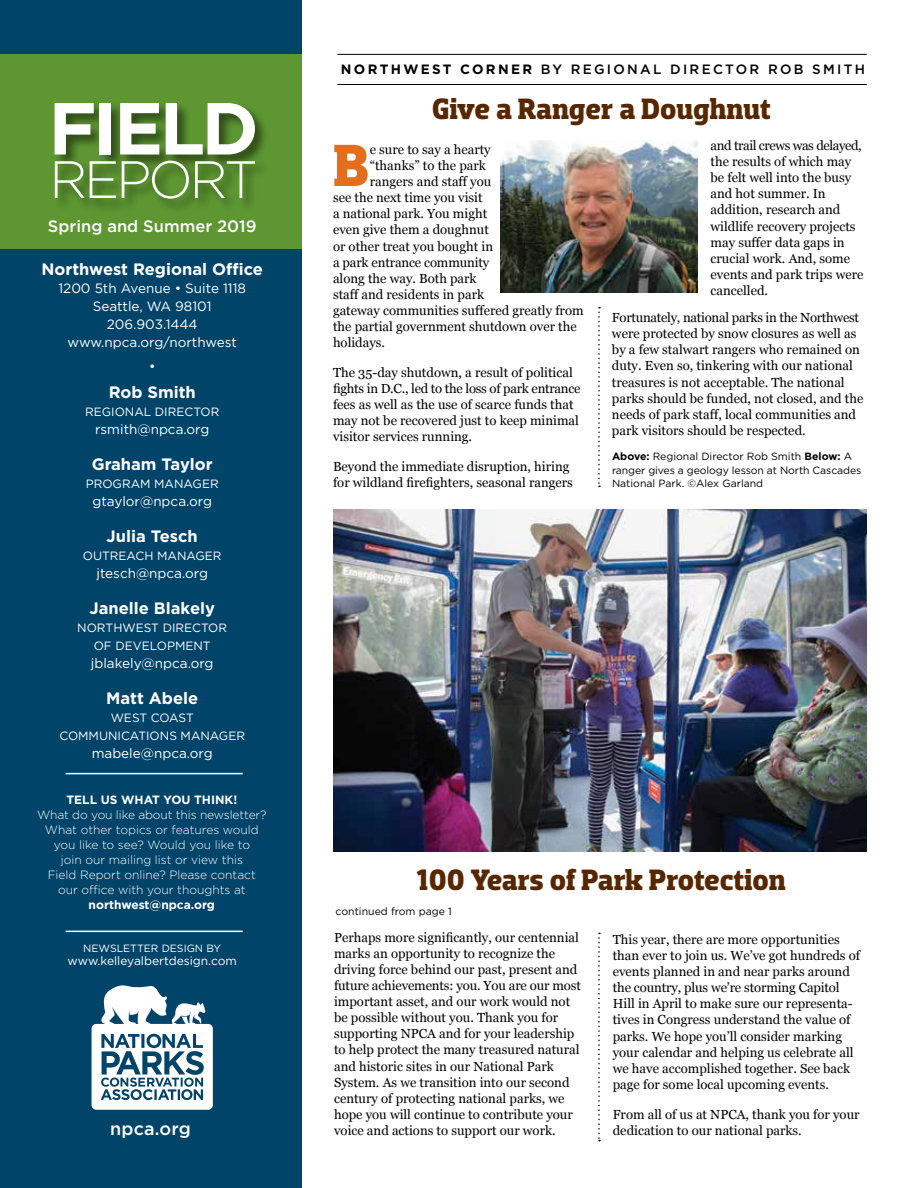
<style>
.page{position:relative;width:918px;height:1188px;background:#fff}
.page>*{position:absolute;margin:0;border:0;box-sizing:border-box;transform-origin:0 0}
.t1{font:700 73.5px "Gotham";letter-spacing:-.05em;color:#fff}
.t2{font:700 60.6px "Dobra Slab";color:#e36f1e}
.t3{font:300 52.5px "Gotham";letter-spacing:-.06em;color:#fff}
.t4{font:700 30px "Dobra Slab";letter-spacing:-.005em;color:#572700}
.t5{font:500 18px "Gotham";letter-spacing:.01em;color:#fff}
.t6{font:700 16.5px "Gotham";color:#fff}
.t7{font:500 16.5px "Gotham";color:#fff}
.t8{font:13.5px/18px "Gotham";color:#fff;text-align:center}
.t9{font:500 13.5px "Gotham";letter-spacing:.17em;color:#000}
.t10{font:13.2px/16.2px "Georgia";color:#000}
.t11{font:300 12px/15px "Gotham";color:#fff;text-align:center}
.t12{font:12px/18px "Gotham";color:#fff;text-align:center}
.t13{font:700 12px "Gotham";color:#fff}
.t14{font:10.5px/13.5px "Gotham";color:#000}
.t15{font:10.5px "Gotham";color:#fff}
.s1{font-weight:700}
</style>
<div class="page">
<img style="left:333px;top:510px;width:533px;height:341px">
<div style="left:0;top:0;width:302px;height:1188px;background:#00446a"></div>
<div style="left:0;top:54px;width:302px;height:194px;background:#5e9732"></div>
<div style="left:53px;top:101px;width:217px;height:112px;background:#000;opacity:.5"></div>
<hr style="left:66px;top:773px;width:177px;height:1px;background:#fff">
<hr style="left:66px;top:931px;width:177px;height:1px;background:#fff">
<hr style="left:338px;top:54px;width:529px;height:1px;background:#000">
<hr style="left:338px;top:84px;width:529px;height:1px;background:#000">
<svg style="left:92px;top:985px;width:121px;height:125px"></svg>
<img style="left:501px;top:140px;width:196px;height:152px">
<svg style="left:598px;top:307px;width:2px;height:180px"></svg>
<svg style="left:598px;top:933px;width:2px;height:208px"></svg>
<h1 class="t1" style="left:48px;top:86px;width:212px">FIELD</h1>
<h3 class="t3" style="left:49px;top:151px;width:210px">REPORT</h3>
<p class="t7" style="left:48px;top:217px;width:210px">Spring and Summer 2019</p>
<p class="t6" style="left:42px;top:260px;width:223px">Northwest Regional Office</p>
<p class="t8" style="left:58px;top:279px;width:189px">1200 5th Avenue • Suite 1118<br>Seattle, WA 98101<br>206.903.1444 www.npca.org/northwest</p>
<p class="t8" style="left:149px;top:357px;width:8px">•</p>
<p class="t6" style="left:109px;top:383px;width:89px">Rob Smith</p>
<p class="t12" style="left:85px;top:403px;width:136px">REGIONAL DIRECTOR</p>
<p class="t8" style="left:95px;top:420px;width:116px">rsmith@npca.org</p>
<p class="t6" style="left:92px;top:455px;width:122px">Graham Taylor</p>
<p class="t12" style="left:86px;top:475px;width:134px">PROGRAM MANAGER</p>
<p class="t8" style="left:92px;top:492px;width:121px">gtaylor@npca.org</p>
<p class="t6" style="left:107px;top:527px;width:93px">Julia Tesch</p>
<p class="t12" style="left:83px;top:547px;width:140px">OUTREACH MANAGER</p>
<p class="t8" style="left:97px;top:564px;width:113px">jtesch@npca.org</p>
<p class="t6" style="left:89px;top:599px;width:127px">Janelle Blakely</p>
<p class="t12" style="left:77px;top:619px;width:151px">NORTHWEST DIRECTOR<br>OF DEVELOPMENT</p>
<p class="t8" style="left:91px;top:654px;width:124px">jblakely@npca.org</p>
<p class="t6" style="left:106px;top:689px;width:94px">Matt Abele</p>
<p class="t12" style="left:59px;top:709px;width:187px">WEST COAST<br>COMMUNICATIONS MANAGER</p>
<p class="t8" style="left:92px;top:744px;width:123px">mabele@npca.org</p>
<p class="t13" style="left:66px;top:793px;width:172px">TELL US WHAT YOU THINK!</p>
<p class="t11" style="left:37px;top:808px;width:231px">What do you like about this newsletter?<br>What other topics or features would you like to see? Would you like to<br>join our mailing list or view this<br>Field Report online? Please contact our office with your thoughts at</p>
<p class="t13" style="left:89px;top:898px;width:128px">northwest@npca.org</p>
<p class="t15" style="left:83px;top:942px;width:139px">NEWSLETTER DESIGN BY</p>
<p class="t12" style="left:68px;top:952px;width:171px">www.kelleyalbertdesign.com</p>
<h3 class="t5" style="left:110px;top:1119px;width:82px">npca.org</h3>
<p class="t9" style="left:341px;top:61px;width:526px"><span class="s1">NORTHWEST CORNER</span> BY REGIONAL DIRECTOR ROB SMITH</p>
<h3 class="t4" style="left:432px;top:91px;width:340px">Give a Ranger a Doughnut</h3>
<h2 class="t2" style="left:333px;top:130px;width:38px">B</h2>
<p class="t10" style="left:370px;top:141px;width:123px">e sure to say a hearty</p>
<p class="t10" style="left:370px;top:157px;width:118px">“thanks” to the park</p>
<p class="t10" style="left:370px;top:173px;width:123px">rangers and staff you</p>
<p class="t10" style="left:333px;top:189px;width:151px">see the next time you visit</p>
<p class="t10" style="left:333px;top:205px;width:156px">a national park. You might</p>
<p class="t10" style="left:333px;top:221px;width:157px">even give them a doughnut</p>
<p class="t10" style="left:333px;top:237px;width:162px">or other treat you bought in</p>
<p class="t10" style="left:333px;top:253px;width:158px">a park entrance community</p>
<p class="t10" style="left:333px;top:270px;width:145px">along the way. Both park</p>
<p class="t10" style="left:333px;top:286px;width:153px">staff and residents in park</p>
<p class="t10" style="left:333px;top:302px;width:252px">gateway communities suffered greatly from</p>
<p class="t10" style="left:333px;top:318px;width:245px">the partial government shutdown over the</p>
<p class="t10" style="left:333px;top:334px;width:54px">holidays.</p>
<p class="t10" style="left:333px;top:364px;width:249px">The 35-day shutdown, a result of political fights in D.C., led to the loss of park entrance fees as well as the use of scarce funds that may not be recovered just to keep minimal visitor services running.</p>
<p class="t10" style="left:333px;top:458px;width:241px">Beyond the immediate disruption, hiring for wildland firefighters, seasonal rangers</p>
<p class="t10" style="left:711px;top:137px;width:154px">and trail crews was delayed, the results of which may be felt well into the busy and hot summer. In addition, research and wildlife recovery projects may suffer data gaps in crucial work. And, some events and park trips were cancelled.</p>
<p class="t10" style="left:612px;top:309px;width:253px">Fortunately, national parks in the Northwest were protected by snow closures as well as by a few stalwart rangers who remained on duty. Even so, tinkering with our national treasures is not acceptable. The national parks should be funded, not closed, and the needs of park staff, local communities and park visitors should be respected.</p>
<p class="t14" style="left:612px;top:450px;width:251px"><span class="s1">Above:</span> Regional Director Rob Smith <span class="s1">Below:</span> A ranger gives a geology lesson at North Cascades<br>National Park. ©Alex Garland</p>
<h3 class="t4" style="left:417px;top:862px;width:370px">100 Years of Park Protection</h3>
<p class="t14" style="left:336px;top:904px;width:118px">continued from page 1</p>
<p class="t10" style="left:334px;top:928px;width:248px">Perhaps more significantly, our centennial marks an opportunity to recognize the driving force behind our past, present and future achievements: you. You are our most important asset, and our work would not be possible without you. Thank you for supporting NPCA and for your leadership to help protect the many treasured natural and historic sites in our National Park System. As we transition into our second century of protecting national parks, we hope you will continue to contribute your voice and actions to support our work.</p>
<p class="t10" style="left:613px;top:931px;width:249px">This year, there are more opportunities than ever to join us. We’ve got hundreds of events planned in and near parks around the country, plus we’re storming Capitol Hill in April to make sure our representa&shy;tives in Congress understand the value of parks. We hope you’ll consider marking your calendar and helping us celebrate all we have accomplished together. See back page for some local upcoming events.</p>
<p class="t10" style="left:613px;top:1105px;width:248px">From all of us at NPCA, thank you for your dedication to our national parks.</p>
</div>
